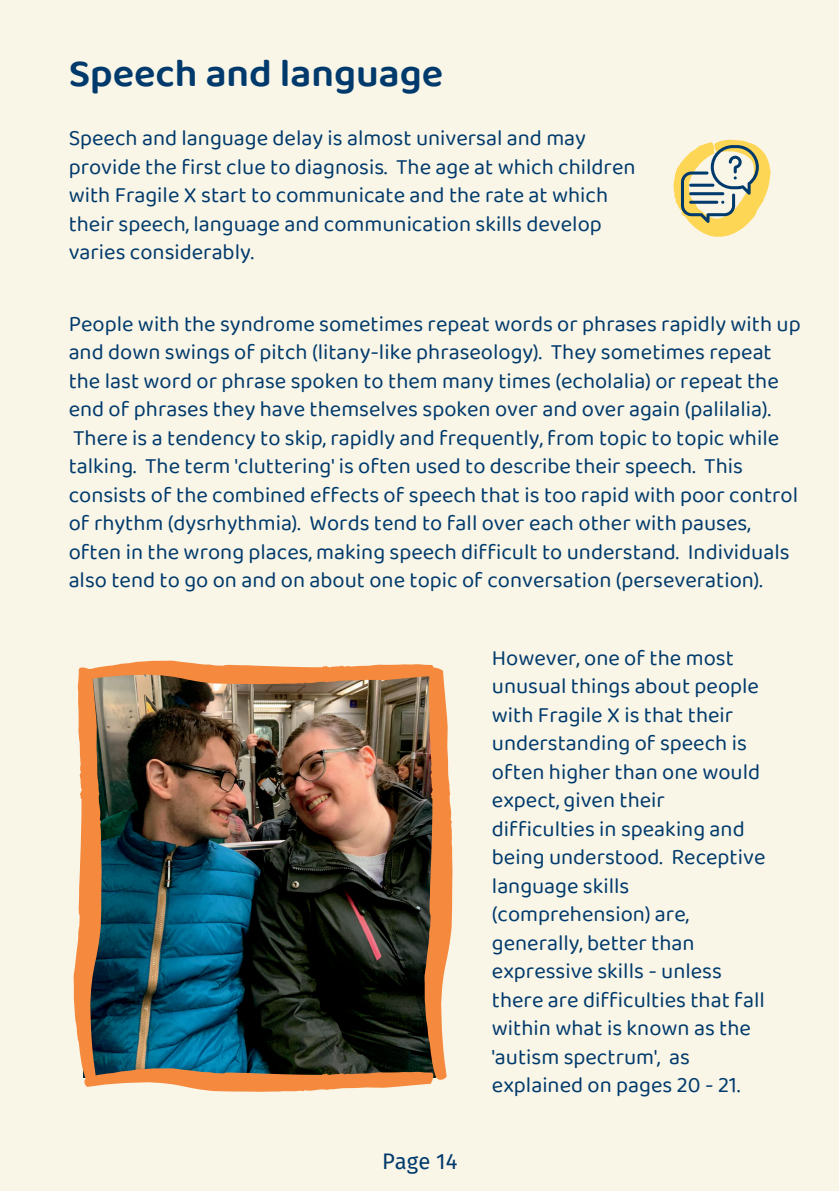
<style>
.page{position:relative;width:839px;height:1191px;background:#fff}
.page>*{position:absolute;margin:0;border:0;box-sizing:border-box;transform-origin:0 0}
.t1{font:600 40px "Baloo 2";color:#003a6c}
.t2{font:22px/28.4px "Baloo 2";color:#003a6c}
.t3{font:22px "Fira Sans";color:#003a6c}
</style>
<div class="page">
<div style="left:0;top:0;width:838px;height:1191px;background:#f9f5e7"></div>
<svg style="left:673px;top:140px;width:97px;height:97px"></svg>
<hr style="left:689px;top:201px;width:29px;height:3px;background:#003a6c;border-radius:2px">
<hr style="left:689px;top:184px;width:25px;height:3px;background:#003a6c;border-radius:2px">
<img style="left:73px;top:660px;width:379px;height:432px">
<h1 class="t1" style="left:69px;top:48px;width:376px">Speech and language</h1>
<p class="t2" style="left:69px;top:124px;width:568px">Speech and language delay is almost universal and may provide the first clue to diagnosis. The age at which children with Fragile X start to communicate and the rate at which their speech, language and communication skills develop varies considerably.</p>
<p class="t2" style="left:69px;top:309px;width:733px">People with the syndrome sometimes repeat words or phrases rapidly with up and down swings of pitch (litany-like phraseology). They sometimes repeat the last word or phrase spoken to them many times (echolalia) or repeat the end of phrases they have themselves spoken over and over again (palilalia).<br>There is a tendency to skip, rapidly and frequently, from topic to topic while talking. The term 'cluttering' is often used to describe their speech. This consists of the combined effects of speech that is too rapid with poor control of rhythm (dysrhythmia). Words tend to fall over each other with pauses, often in the wrong places, making speech difficult to understand. Individuals also tend to go on and on about one topic of conversation (perseveration).</p>
<p class="t3" style="left:382px;top:1148px;width:77px">Page 14</p>
<p class="t2" style="left:492px;top:643px;width:275px">However, one of the most unusual things about people with Fragile X is that their understanding of speech is often higher than one would expect, given their difficulties in speaking and being understood. Receptive language skills (comprehension) are, generally, better than expressive skills - unless there are difficulties that fall within what is known as the 'autism spectrum', as explained on pages 20 - 21.</p>
</div>
